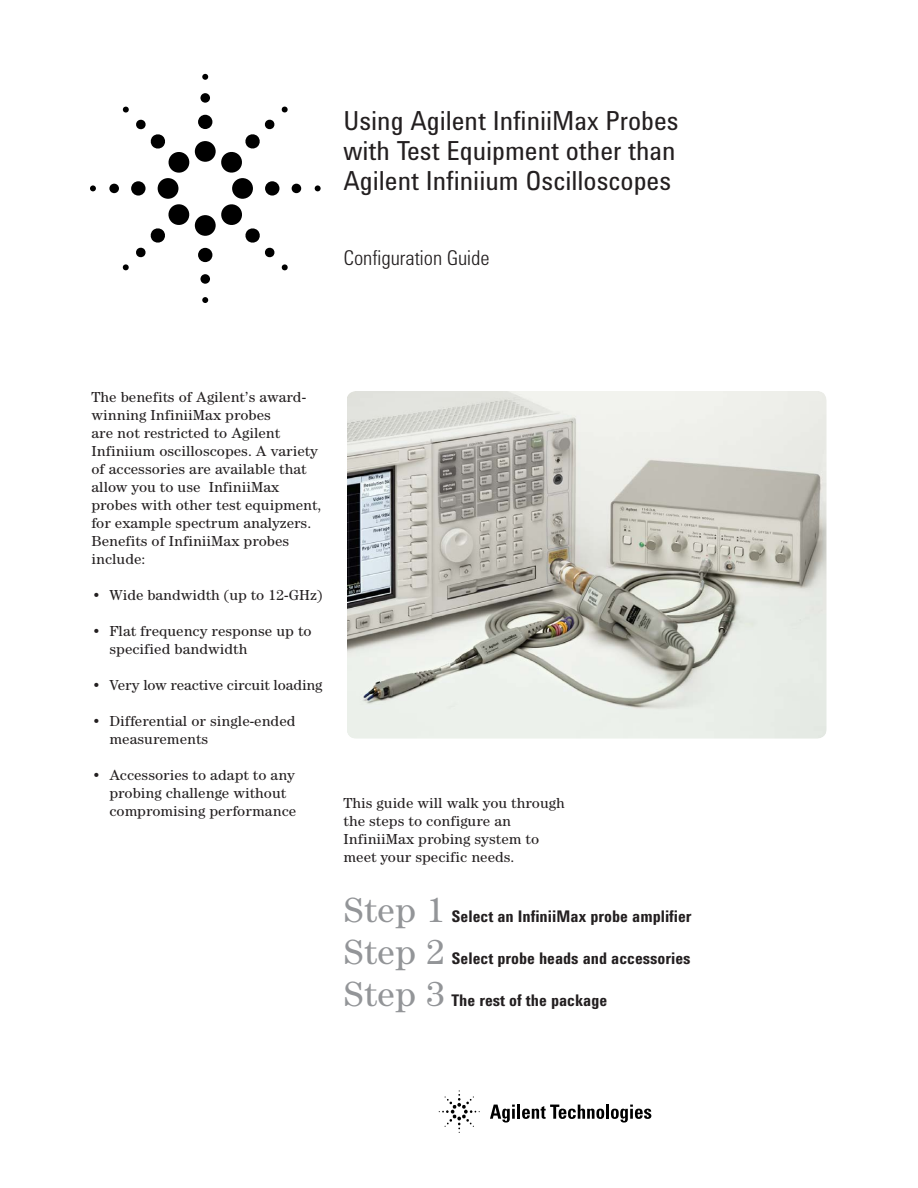
<style>
.page{position:relative;width:918px;height:1188px;background:#fff}
.page>*{position:absolute;margin:0;border:0;box-sizing:border-box;transform-origin:0 0}
.t1{font:27px/30px "Agilent Condensed CFF";color:#231f20;text-align:justify}
.t2{font:300 21px "Agilent Condensed CFF";color:#231f20}
.t3{font:700 16.5px "Agilent Condensed CFF";color:#231f20}
.t4{font:15px/18px "Aglt Cent ITCCFF";color:#231f20}
.s1{font-family:"Aglt Cent ITCCFF";font-weight:400;font-size:36px;color:#939598}
</style>
<div class="page">
<div style="left:195px;top:141px;width:21px;height:21px;background:#000;border-radius:50%"></div>
<div style="left:198px;top:115px;width:14px;height:14px;background:#000;border-radius:50%"></div>
<div style="left:200px;top:93px;width:10px;height:10px;background:#000;border-radius:50%"></div>
<svg style="left:202px;top:74px;width:6px;height:6px"></svg>
<div style="left:232px;top:178px;width:21px;height:21px;background:#000;border-radius:50%"></div>
<div style="left:265px;top:181px;width:14px;height:15px;background:#000;border-radius:50%"></div>
<div style="left:292px;top:184px;width:9px;height:9px;background:#000;border-radius:50%"></div>
<svg style="left:315px;top:185px;width:6px;height:6px"></svg>
<div style="left:195px;top:215px;width:21px;height:21px;background:#000;border-radius:50%"></div>
<div style="left:198px;top:248px;width:14px;height:14px;background:#000;border-radius:50%"></div>
<div style="left:200px;top:274px;width:10px;height:10px;background:#000;border-radius:50%"></div>
<svg style="left:202px;top:297px;width:6px;height:6px"></svg>
<div style="left:158px;top:178px;width:20px;height:21px;background:#000;border-radius:50%"></div>
<div style="left:131px;top:181px;width:15px;height:15px;background:#000;border-radius:50%"></div>
<div style="left:109px;top:184px;width:10px;height:9px;background:#000;border-radius:50%"></div>
<svg style="left:90px;top:185px;width:6px;height:6px"></svg>
<svg style="left:221px;top:119px;width:54px;height:54px"></svg>
<svg style="left:281px;top:106px;width:7px;height:7px"></svg>
<svg style="left:221px;top:204px;width:54px;height:54px"></svg>
<svg style="left:281px;top:264px;width:7px;height:7px"></svg>
<svg style="left:136px;top:204px;width:54px;height:54px"></svg>
<svg style="left:123px;top:264px;width:6px;height:7px"></svg>
<svg style="left:136px;top:119px;width:54px;height:54px"></svg>
<svg style="left:123px;top:106px;width:6px;height:7px"></svg>
<svg style="left:490px;top:1105px;width:25px;height:18px"></svg>
<hr style="left:517px;top:1105px;width:3px;height:14px;background:#000">
<svg style="left:522px;top:1105px;width:82px;height:14px"></svg>
<hr style="left:606px;top:1105px;width:3px;height:14px;background:#000">
<svg style="left:611px;top:1105px;width:40px;height:18px"></svg>
<svg style="left:439px;top:1090px;width:41px;height:43px"></svg>
<img style="left:347px;top:391px;width:480px;height:348px;border-radius:9px">
<h1 class="t1" style="left:344px;top:109px;width:337px">Using Agilent InfiniiMax Probes with Test Equipment other than Agilent Infiniium Oscilloscopes</h1>
<h2 class="t2" style="left:344px;top:250px;width:147px">Configuration Guide</h2>
<p class="t4" style="left:92px;top:389px;width:231px">The benefits of Agilent’s award&shy;winning InfiniiMax probes<br>are not restricted to Agilent<br>Infiniium oscilloscopes. A variety of accessories are available that allow you to use InfiniiMax probes with other test equipment, for example spectrum analyzers.<br>Benefits of InfiniiMax probes include:</p>
<p class="t4" style="left:92px;top:587px;width:232px">• Wide bandwidth (up to 12-GHz)</p>
<p class="t4" style="left:110px;top:623px;width:204px;text-indent:-18px">• Flat frequency response up to specified bandwidth</p>
<p class="t4" style="left:92px;top:677px;width:232px">• Very low reactive circuit loading</p>
<p class="t4" style="left:110px;top:713px;width:188px;text-indent:-18px">• Differential or single-ended measurements</p>
<p class="t4" style="left:110px;top:767px;width:188px;text-indent:-18px">• Accessories to adapt to any probing challenge without compromising performance</p>
<p class="t4" style="left:344px;top:795px;width:223px">This guide will walk you through the steps to configure an<br>InfiniiMax probing system to meet your specific needs.</p>
<p class="t3" style="left:344px;top:910px;width:350px"><span class="s1">Step 1</span> Select an InfiniiMax probe amplifier</p>
<p class="t3" style="left:344px;top:952px;width:349px"><span class="s1">Step 2</span> Select probe heads and accessories</p>
<p class="t3" style="left:344px;top:994px;width:265px"><span class="s1">Step 3</span> The rest of the package</p>
</div>
